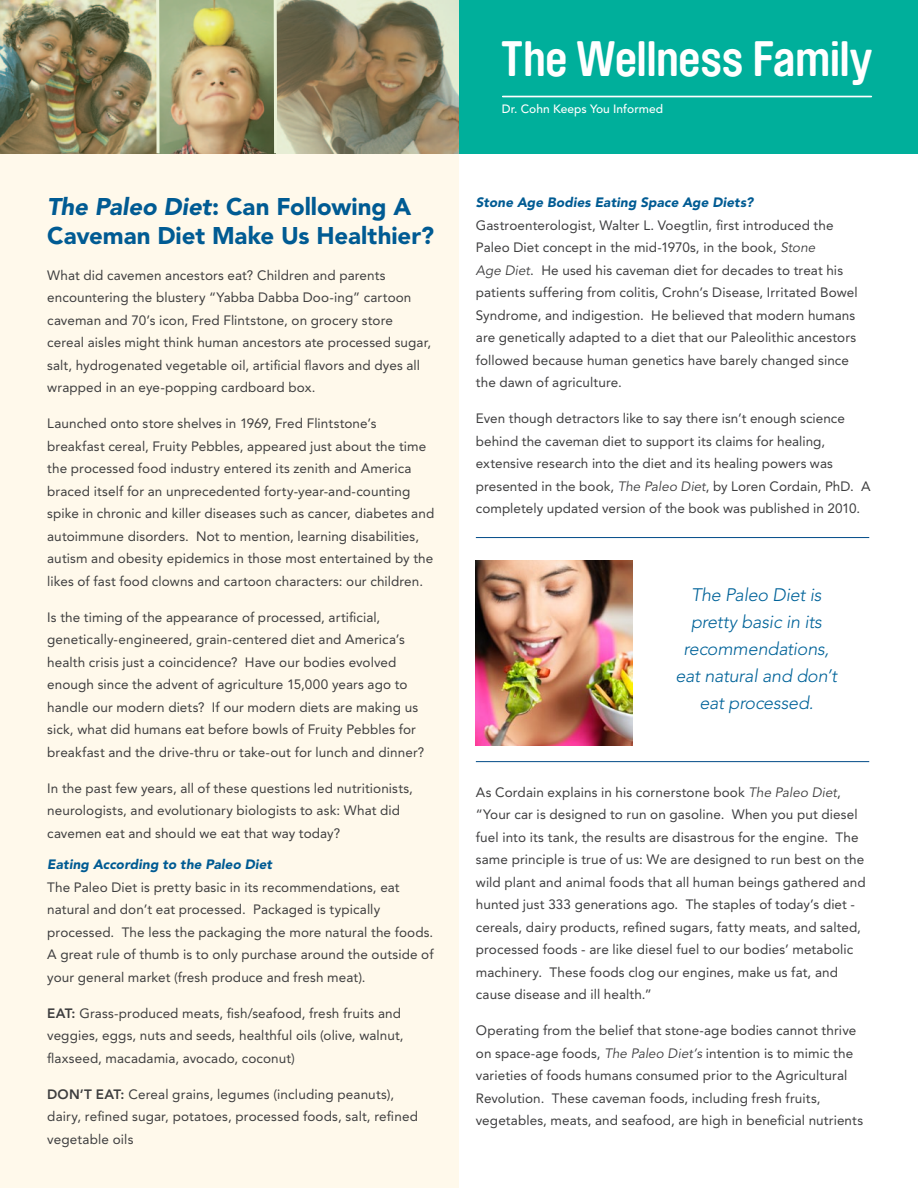
<style>
.page{position:relative;width:918px;height:1188px;background:#fff}
.page>*{position:absolute;margin:0;border:0;box-sizing:border-box;transform-origin:0 0}
.t1{font:700 49.2px "Brauer Neue";letter-spacing:-.01em;color:#fff}
.t2{font:900 24px/28.8px "Avenir";color:#005b93}
.t3{font:italic 300 18px/27px "Avenir";letter-spacing:-.01em;color:#006399;text-align:center}
.Paragraph_Style_1{font:13.5px/22.5px "Avenir";letter-spacing:.01em;color:#3e3e3f}
.Mistake{font:italic 900 13.5px "Avenir";letter-spacing:.01em;color:#005b93}
.t4{font:500 12px "Avenir";color:#fff}
.s1{font-style:italic}
.s2{font-weight:800}
</style>
<div class="page">
<div style="left:0;top:149px;width:459px;height:1039px;background:#fff9eb"></div>
<img style="left:476px;top:560px;width:157px;height:186px">
<hr style="left:476px;top:537px;width:393px;height:1px;background:#004a87">
<hr style="left:476px;top:761px;width:393px;height:1px;background:#004a87">
<div style="left:459px;top:0;width:459px;height:153px;background:#00af9b"></div>
<hr style="left:503px;top:96px;width:368px;height:1px;background:#fff">
<img style="left:0;top:0;width:459px;height:153px">
<p class="t2" style="left:47px;top:192px;width:388px"><span class="s1">The Paleo Diet</span>: Can Following A<br>Caveman Diet Make Us Healthier?</p>
<p class="Paragraph_Style_1" style="left:47px;top:264px;width:386px">What did cavemen ancestors eat? Children and parents encountering the blustery “Yabba Dabba Doo-ing” cartoon caveman and 70’s icon, Fred Flintstone, on grocery store cereal aisles might think human ancestors ate processed sugar, salt, hydrogenated vegetable oil, artificial flavors and dyes all wrapped in an eye-popping cardboard box.</p>
<p class="Paragraph_Style_1" style="left:47px;top:413px;width:389px">Launched onto store shelves in 1969, Fred Flintstone’s breakfast cereal, Fruity Pebbles, appeared just about the time the processed food industry entered its zenith and America braced itself for an unprecedented forty-year-and-counting spike in chronic and killer diseases such as cancer, diabetes and autoimmune disorders. Not to mention, learning disabilities, autism and obesity epidemics in those most entertained by the likes of fast food clowns and cartoon characters: our children.</p>
<p class="Paragraph_Style_1" style="left:47px;top:606px;width:379px">Is the timing of the appearance of processed, artificial, genetically-engineered, grain-centered diet and America’s health crisis just a coincidence? Have our bodies evolved enough since the advent of agriculture 15,000 years ago to handle our modern diets? If our modern diets are making us sick, what did humans eat before bowls of Fruity Pebbles for breakfast and the drive-thru or take-out for lunch and dinner?</p>
<p class="Paragraph_Style_1" style="left:47px;top:777px;width:367px">In the past few years, all of these questions led nutritionists, neurologists, and evolutionary biologists to ask: What did cavemen eat and should we eat that way today?</p>
<p class="Mistake" style="left:47px;top:857px;width:226px">Eating According to the Paleo Diet</p>
<p class="Paragraph_Style_1" style="left:47px;top:876px;width:388px">The Paleo Diet is pretty basic in its recommendations, eat natural and don’t eat processed. Packaged is typically processed. The less the packaging the more natural the foods.<br>A great rule of thumb is to only purchase around the outside of your general market (fresh produce and fresh meat).</p>
<p class="Paragraph_Style_1" style="left:47px;top:1002px;width:358px"><span class="s2">EAT:</span> Grass-produced meats, fish/seafood, fresh fruits and veggies, eggs, nuts and seeds, healthful oils (olive, walnut, flaxseed, macadamia, avocado, coconut)</p>
<p class="Paragraph_Style_1" style="left:47px;top:1083px;width:372px"><span class="s2">DON’T EAT:</span> Cereal grains, legumes (including peanuts), dairy, refined sugar, potatoes, processed foods, salt, refined vegetable oils</p>
<p class="t1" style="left:501px;top:31px;width:373px">The Wellness Family</p>
<p class="t4" style="left:502px;top:102px;width:163px">Dr. Cohn Keeps You Informed</p>
<p class="Mistake" style="left:476px;top:194px;width:279px">Stone Age Bodies Eating Space Age Diets?</p>
<p class="Paragraph_Style_1" style="left:476px;top:214px;width:383px">Gastroenterologist, Walter L. Voegtlin, first introduced the Paleo Diet concept in the mid-1970s, in the book, <span class="s1">Stone<br>Age Diet</span>. He used his caveman diet for decades to treat his patients suffering from colitis, Crohn’s Disease, Irritated Bowel Syndrome, and indigestion. He believed that modern humans are genetically adapted to a diet that our Paleolithic ancestors followed because human genetics have barely changed since the dawn of agriculture.</p>
<p class="Paragraph_Style_1" style="left:476px;top:407px;width:396px">Even though detractors like to say there isn’t enough science behind the caveman diet to support its claims for healing, extensive research into the diet and its healing powers was presented in the book, <span class="s1">The Paleo Diet</span>, by Loren Cordain, PhD. A completely updated version of the book was published in 2010.</p>
<p class="t3" style="left:676px;top:581px;width:163px">The Paleo Diet is pretty basic in its recommendations, eat natural and don’t eat processed.</p>
<p class="Paragraph_Style_1" style="left:476px;top:781px;width:391px">As Cordain explains in his cornerstone book <span class="s1">The Paleo Diet</span>, “Your car is designed to run on gasoline. When you put diesel fuel into its tank, the results are disastrous for the engine. The same principle is true of us: We are designed to run best on the wild plant and animal foods that all human beings gathered and hunted just 333 generations ago. The staples of today’s diet - cereals, dairy products, refined sugars, fatty meats, and salted, processed foods - are like diesel fuel to our bodies’ metabolic machinery. These foods clog our engines, make us fat, and cause disease and ill health.”</p>
<p class="Paragraph_Style_1" style="left:476px;top:1019px;width:389px">Operating from the belief that stone-age bodies cannot thrive on space-age foods, <span class="s1">The Paleo Diet’s</span> intention is to mimic the varieties of foods humans consumed prior to the Agricultural Revolution. These caveman foods, including fresh fruits, vegetables, meats, and seafood, are high in beneficial nutrients</p>
</div>
